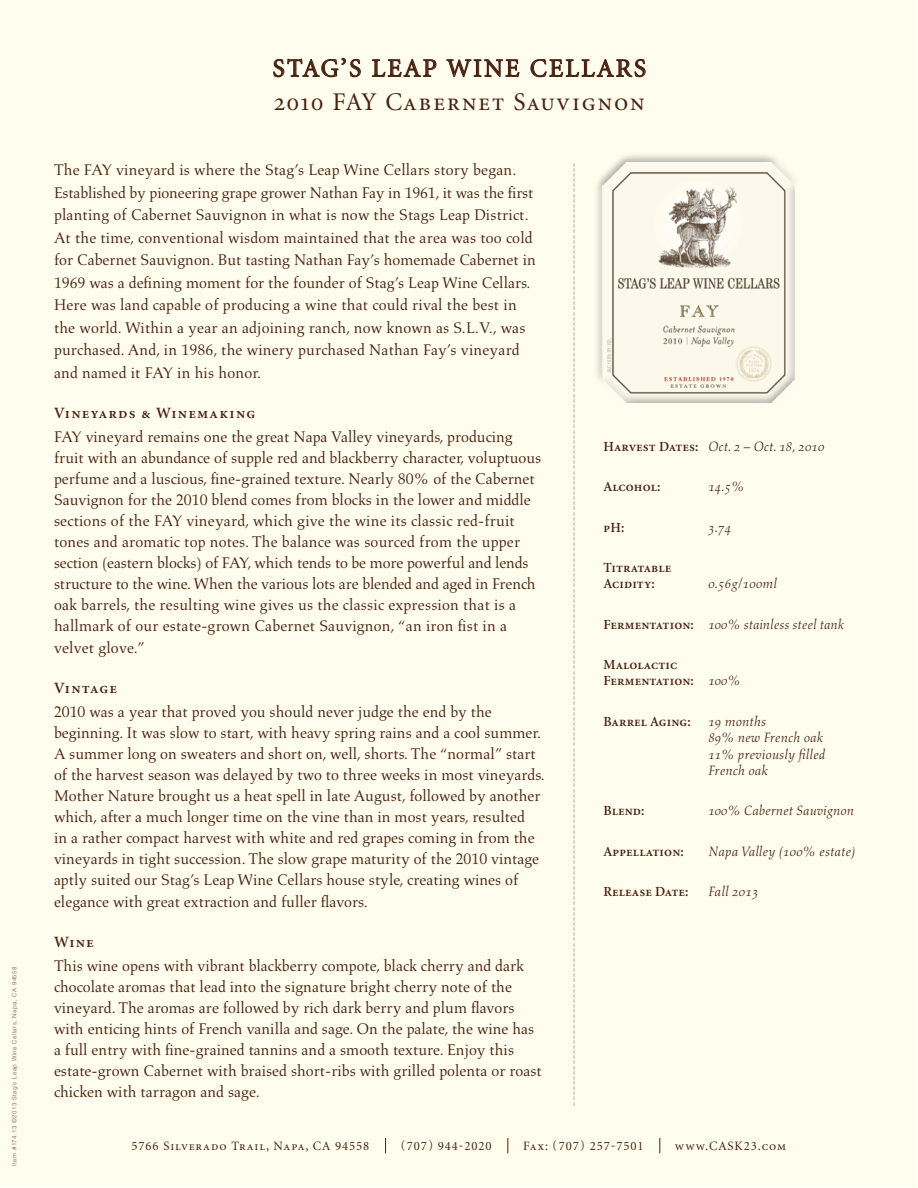
<style>
.page{position:relative;width:918px;height:1188px;background:#fff}
.page>*{position:absolute;margin:0;border:0;box-sizing:border-box;transform-origin:0 0}
.t1{font:25.5px/33.9px "Minion Regular SC";letter-spacing:.06em;color:#482211}
.t2{font:15.75px/21px "Aldus LT Std";color:#482211}
.t3{font:15.75px "Minion Semibold SC";letter-spacing:.08em;color:#482211}
.t4{font:13.95px/16.5px "Minion Semibold SC";letter-spacing:.01em;color:#482211}
.t5{font:13.8px/16.5px "Aldus Italic Os F";color:#482211;scale:.95 1}
.t6{font:13.8px "Aldus Italic Os F";color:#482211;scale:.94 1}
.t7{font:13.8px "Aldus Italic Os F";color:#482211}
.t8{font:12.75px "Minion Regular SC";letter-spacing:.07em;color:#482211}
.t9{font:12.75px "Minion";letter-spacing:.07em;color:#482211}
.t10{font:6.75px "Aldus LT Std";color:#482211}
.t11{font:300 6px "Helvetica";letter-spacing:.08em;color:#704f3d}
.s1{font-family:"Minion Semibold SC";font-size:13.95px}
.s2{font-family:"Aldus Italic Os F";font-size:13.8px}
.s3{font-family:"Minion"}
.s4{font-family:"Minion Regular SC"}
</style>
<div class="page">
<div style="left:1px;top:1px;width:916px;height:1186px;background:#fffdee"></div>
<svg style="left:508px;top:1138px;width:1px;height:15px"></svg>
<svg style="left:660px;top:1138px;width:1px;height:15px"></svg>
<svg style="left:385px;top:1138px;width:1px;height:15px"></svg>
<svg style="left:273px;top:58px;width:88px;height:19px"></svg>
<svg style="left:372px;top:59px;width:64px;height:18px"></svg>
<svg style="left:447px;top:60px;width:72px;height:17px"></svg>
<svg style="left:531px;top:59px;width:114px;height:18px"></svg>
<div style="left:592px;top:151px;width:208px;height:233px;background:#fff;opacity:.51"></div>
<div style="left:597px;top:179px;width:208px;height:235px;background:#000;opacity:.51"></div>
<p class="t11" style="left:10px;top:1166px;width:201px;rotate:-90deg">Item #174.13 ©2013 Stag’s Leap Wine Cellars, Napa, CA 94558</p>
<h1 class="t1" style="left:273px;top:52px;width:375px">STAG’S LEAP WINE CELLARS<br>2010 FAY Cabernet Sauvignon</h1>
<p class="t2" style="left:54px;top:159px;width:483px;line-height:22.5px">The FAY vineyard is where the Stag’s Leap Wine Cellars story began.<br>Established by pioneering grape grower Nathan Fay in 1961, it was the first planting of Cabernet Sauvignon in what is now the Stags Leap District.<br>At the time, conventional wisdom maintained that the area was too cold for Cabernet Sauvignon. But tasting Nathan Fay’s homemade Cabernet in 1969 was a defining moment for the founder of Stag’s Leap Wine Cellars.<br>Here was land capable of producing a wine that could rival the best in the world. Within a year an adjoining ranch, now known as S.L.V., was purchased. And, in 1986, the winery purchased Nathan Fay’s vineyard and named it FAY in his honor.</p>
<p class="t3" style="left:54px;top:405px;width:203px">Vineyards &amp; Winemaking</p>
<p class="t2" style="left:54px;top:427px;width:489px">FAY vineyard remains one the great Napa Valley vineyards, producing fruit with an abundance of supple red and blackberry character, voluptuous perfume and a luscious, fine-grained texture. Nearly 80% of the Cabernet Sauvignon for the 2010 blend comes from blocks in the lower and middle sections of the FAY vineyard, which give the wine its classic red-fruit tones and aromatic top notes. The balance was sourced from the upper section (eastern blocks) of FAY, which tends to be more powerful and lends structure to the wine. When the various lots are blended and aged in French oak barrels, the resulting wine gives us the classic expression that is a hallmark of our estate-grown Cabernet Sauvignon, “an iron fist in a velvet glove.”</p>
<p class="t3" style="left:54px;top:680px;width:65px">Vintage</p>
<p class="t2" style="left:54px;top:702px;width:492px">2010 was a year that proved you should never judge the end by the beginning. It was slow to start, with heavy spring rains and a cool summer.<br>A summer long on sweaters and short on, well, shorts. The “normal” start of the harvest season was delayed by two to three weeks in most vineyards.<br>Mother Nature brought us a heat spell in late August, followed by another which, after a much longer time on the vine than in most years, resulted<br>in a rather compact harvest with white and red grapes coming in from the vineyards in tight succession. The slow grape maturity of the 2010 vintage aptly suited our Stag’s Leap Wine Cellars house style, creating wines of elegance with great extraction and fuller flavors.</p>
<p class="t3" style="left:54px;top:934px;width:41px">Wine</p>
<p class="t2" style="left:54px;top:956px;width:489px">This wine opens with vibrant blackberry compote, black cherry and dark chocolate aromas that lead into the signature bright cherry note of the vineyard. The aromas are followed by rich dark berry and plum flavors with enticing hints of French vanilla and sage. On the palate, the wine has a full entry with fine-grained tannins and a smooth texture. Enjoy this estate-grown Cabernet with braised short-ribs with grilled polenta or roast chicken with tarragon and sage.</p>
<p class="t10" style="left:578px;top:163px;width:944px;rotate:90deg">−−−−−−−−−−−−−−−−−−−−−−−−−−−−−−−−−−−−−−−−−−−−−−−−−−−−−−−−−−−−−−−−−−−−−−−−−−−−−−−−−−−−−−−−−−−−−−−−−−−−−−−−−−−−−−−−−−−−−−−−−−−−−−−−−−−−−−−−−−−−−−−−−−−−−−−−−−−−−−−−−−−−−−−−−−−−−−−−−−−−−−−−</p>
<p class="t5" style="left:603px;top:438px;width:234px"><span class="s1">Harvest Dates:</span> Oct. 2 – Oct. 18, 2010</p>
<p class="t4" style="left:603px;top:479px;width:59px">Alcohol:</p>
<p class="t5" style="left:708px;top:479px;width:39px">14.5%</p>
<p class="t4" style="left:603px;top:519px;width:22px">pH:</p>
<p class="t5" style="left:708px;top:519px;width:26px">3.74</p>
<p class="t4" style="left:603px;top:560px;width:69px">Titratable<br>Acidity:</p>
<p class="t5" style="left:708px;top:576px;width:74px">0.56g/100ml</p>
<p class="t6" style="left:603px;top:616px;width:258px"><span class="s1">Fermentation:</span> 100% stainless steel tank</p>
<p class="t4" style="left:603px;top:657px;width:139px">Malolactic<br>Fermentation: <span class="s2">100%</span></p>
<p class="t4" style="left:603px;top:713px;width:89px">Barrel Aging:</p>
<p class="t5" style="left:708px;top:713px;width:125px">19 months<br>89% new French oak<br>11% previously filled<br>French oak</p>
<p class="t4" style="left:603px;top:803px;width:43px">Blend:</p>
<p class="t6" style="left:708px;top:803px;width:156px">100% Cabernet Sauvignon</p>
<p class="t4" style="left:603px;top:843px;width:82px">Appellation:</p>
<p class="t5" style="left:708px;top:843px;width:156px">Napa Valley (100% estate)</p>
<p class="t4" style="left:603px;top:884px;width:87px">Release Date:</p>
<p class="t7" style="left:708px;top:883px;width:52px">Fall 2013</p>
<p class="t8" style="left:132px;top:1139px;width:239px"><span class="s3">5766</span> Silverado Trail, Napa, CA <span class="s3">94558</span></p>
<p class="t9" style="left:401px;top:1139px;width:92px">(707) 944-2020</p>
<p class="t9" style="left:523px;top:1139px;width:122px"><span class="s4">Fax:</span> (707) 257-7501</p>
<p class="t8" style="left:675px;top:1139px;width:113px">www.CASK<span class="s3">23</span>.com</p>
</div>
